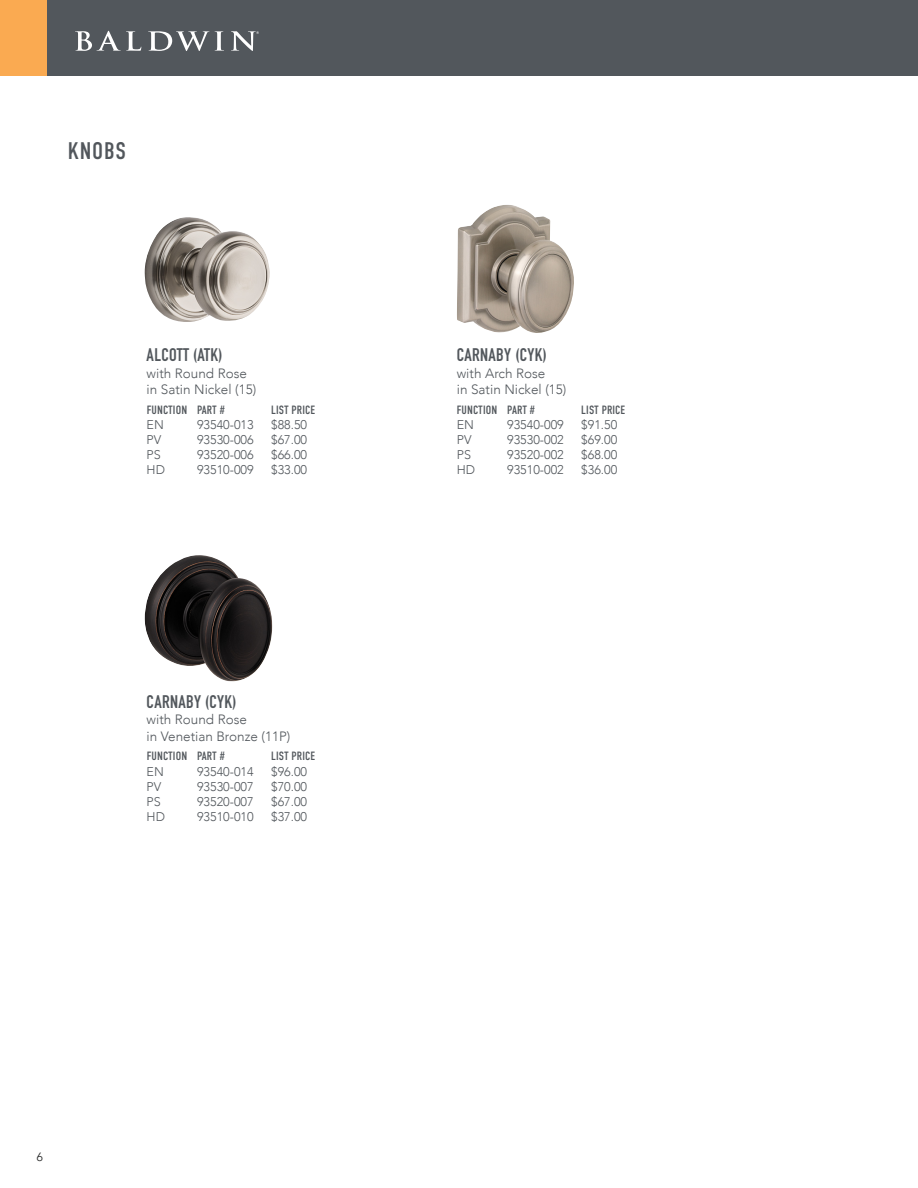
<style>
.page{position:relative;width:918px;height:1188px;background:#fff}
.page>*{position:absolute;margin:0;border:0;box-sizing:border-box;transform-origin:0 0}
.t1{font:24px "DIN Condensed";letter-spacing:.03em;color:#52575c}
.t2{font:700 18px "DIN Condensed";letter-spacing:.02em;color:#52575c}
.t3{font:300 13.5px "Avenir";color:#52575c}
.t4{font:300 12.6px "Avenir";color:#52575c}
.t5{font:12px "DIN Condensed";letter-spacing:.01em;color:#52575c}
.t6{font:12px "Avenir";color:#292a2a}
</style>
<div class="page">
<img style="left:144px;top:555px;width:128px;height:127px">
<img style="left:457px;top:205px;width:117px;height:128px">
<img style="left:145px;top:217px;width:125px;height:105px">
<div style="left:0;top:0;width:918px;height:75px;background:#52575c"></div>
<div style="left:0;top:0;width:47px;height:75px;background:#faaa51"></div>
<svg style="left:75px;top:31px;width:184px;height:20px"></svg>
<p class="t1" style="left:68px;top:137px;width:60px">KNOBS</p>
<p class="t2" style="left:147px;top:343px;width:77px">ALCOTT (ATK)</p>
<p class="t3" style="left:147px;top:365px;width:102px">with Round Rose</p>
<p class="t3" style="left:147px;top:381px;width:111px">in Satin Nickel (15)</p>
<p class="t5" style="left:147px;top:403px;width:80px">FUNCTION PART #</p>
<p class="t5" style="left:271px;top:403px;width:46px">LIST PRICE</p>
<p class="t4" style="left:147px;top:417px;width:19px">EN</p>
<p class="t4" style="left:197px;top:417px;width:58px">93540-013</p>
<p class="t4" style="left:271px;top:417px;width:38px">$88.50</p>
<p class="t4" style="left:147px;top:432px;width:16px">PV</p>
<p class="t4" style="left:197px;top:432px;width:58px">93530-006</p>
<p class="t4" style="left:271px;top:432px;width:38px">$67.00</p>
<p class="t4" style="left:147px;top:447px;width:16px">PS</p>
<p class="t4" style="left:197px;top:447px;width:58px">93520-006</p>
<p class="t4" style="left:271px;top:447px;width:38px">$66.00</p>
<p class="t4" style="left:147px;top:462px;width:20px">HD</p>
<p class="t4" style="left:197px;top:462px;width:58px">93510-009</p>
<p class="t4" style="left:271px;top:462px;width:38px">$33.00</p>
<p class="t2" style="left:147px;top:690px;width:91px">CARNABY (CYK)</p>
<p class="t3" style="left:147px;top:712px;width:102px">with Round Rose</p>
<p class="t3" style="left:147px;top:728px;width:145px">in Venetian Bronze (11P)</p>
<p class="t5" style="left:147px;top:750px;width:80px">FUNCTION PART #</p>
<p class="t5" style="left:271px;top:750px;width:46px">LIST PRICE</p>
<p class="t4" style="left:147px;top:764px;width:19px">EN</p>
<p class="t4" style="left:197px;top:764px;width:58px">93540-014</p>
<p class="t4" style="left:271px;top:764px;width:38px">$96.00</p>
<p class="t4" style="left:147px;top:779px;width:16px">PV</p>
<p class="t4" style="left:197px;top:779px;width:58px">93530-007</p>
<p class="t4" style="left:271px;top:779px;width:38px">$70.00</p>
<p class="t4" style="left:147px;top:794px;width:16px">PS</p>
<p class="t4" style="left:197px;top:794px;width:58px">93520-007</p>
<p class="t4" style="left:271px;top:794px;width:38px">$67.00</p>
<p class="t4" style="left:147px;top:809px;width:20px">HD</p>
<p class="t4" style="left:197px;top:809px;width:58px">93510-010</p>
<p class="t4" style="left:271px;top:809px;width:38px">$37.00</p>
<p class="t6" style="left:36px;top:1149px;width:8px">6</p>
<p class="t2" style="left:457px;top:343px;width:91px">CARNABY (CYK)</p>
<p class="t3" style="left:457px;top:365px;width:90px">with Arch Rose</p>
<p class="t3" style="left:457px;top:381px;width:111px">in Satin Nickel (15)</p>
<p class="t5" style="left:457px;top:403px;width:80px">FUNCTION PART #</p>
<p class="t5" style="left:581px;top:403px;width:46px">LIST PRICE</p>
<p class="t4" style="left:457px;top:417px;width:19px">EN</p>
<p class="t4" style="left:507px;top:417px;width:58px">93540-009</p>
<p class="t4" style="left:581px;top:417px;width:38px">$91.50</p>
<p class="t4" style="left:457px;top:432px;width:16px">PV</p>
<p class="t4" style="left:507px;top:432px;width:58px">93530-002</p>
<p class="t4" style="left:581px;top:432px;width:38px">$69.00</p>
<p class="t4" style="left:457px;top:447px;width:16px">PS</p>
<p class="t4" style="left:507px;top:447px;width:58px">93520-002</p>
<p class="t4" style="left:581px;top:447px;width:38px">$68.00</p>
<p class="t4" style="left:457px;top:462px;width:20px">HD</p>
<p class="t4" style="left:507px;top:462px;width:58px">93510-002</p>
<p class="t4" style="left:581px;top:462px;width:38px">$36.00</p>
</div>
